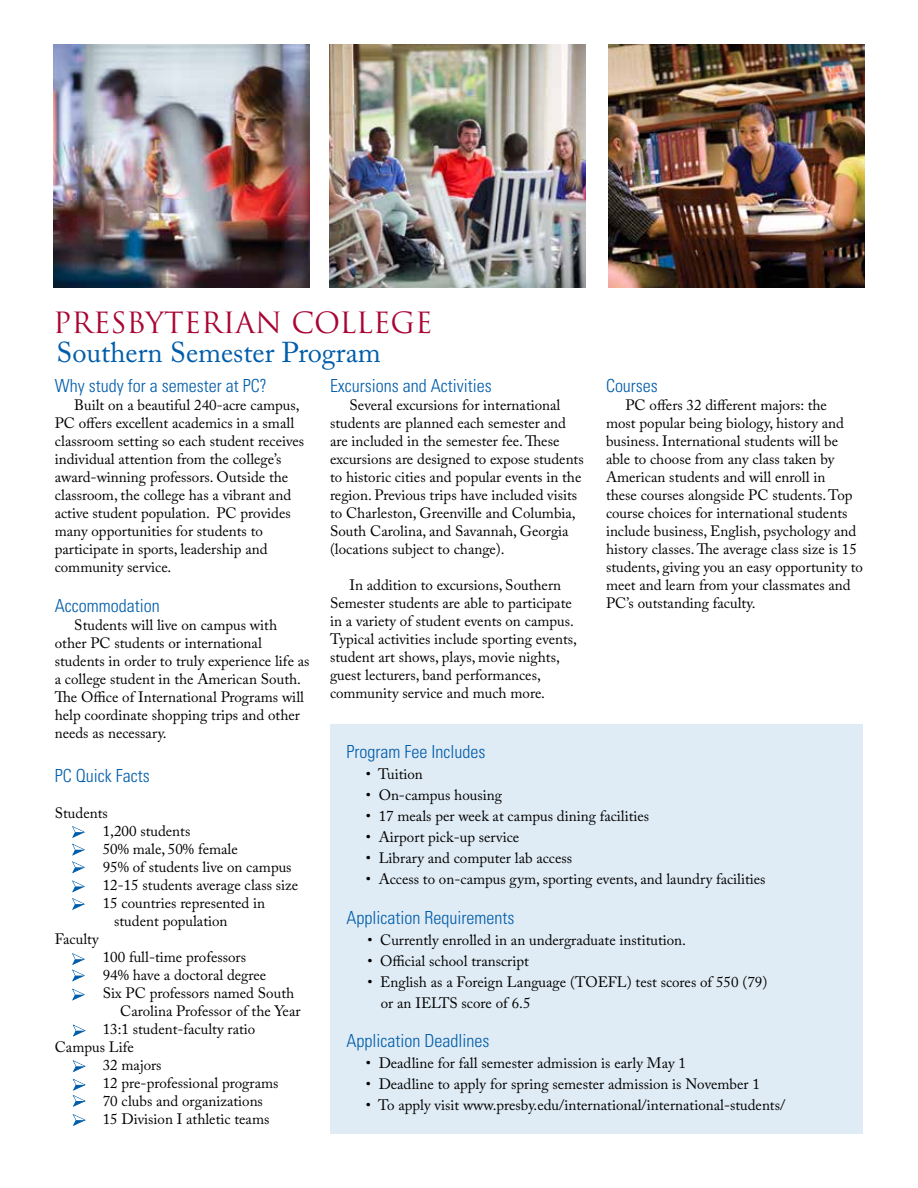
<style>
.page{position:relative;width:918px;height:1188px;background:#fff}
.page>*{position:absolute;margin:0;border:0;box-sizing:border-box;transform-origin:0 0}
.t1{font:28.5px "Adobe Caslon Pro";color:#005daa}
.t2{font:28.5px "Trajan";color:#a90533}
.t3{font:300 condensed 18px "Univers";color:#005daa}
.t4{font:15px/18px "Adobe Caslon Pro";color:#000}
</style>
<div class="page">
<div style="left:330px;top:724px;width:532px;height:410px;background:#e0ecf5"></div>
<img style="left:53px;top:45px;width:257px;height:242px">
<img style="left:329px;top:45px;width:257px;height:242px">
<img style="left:608px;top:45px;width:257px;height:242px">
<svg style="left:72px;top:826px;width:13px;height:48px"></svg>
<svg style="left:72px;top:880px;width:13px;height:30px"></svg>
<svg style="left:72px;top:953px;width:13px;height:29px"></svg>
<svg style="left:72px;top:988px;width:13px;height:13px"></svg>
<svg style="left:72px;top:1024px;width:14px;height:13px"></svg>
<svg style="left:72px;top:1060px;width:14px;height:12px"></svg>
<svg style="left:72px;top:1079px;width:14px;height:28px"></svg>
<svg style="left:72px;top:1114px;width:14px;height:12px"></svg>
<h1 class="t2" style="left:53px;top:305px;width:381px">PRESBYTERIAN COLLEGE</h1>
<h1 class="t1" style="left:56px;top:335px;width:326px">Southern Semester Program</h1>
<p class="t3" style="left:55px;top:375px;width:213px">Why study for a semester at PC?</p>
<p class="t4" style="left:55px;top:396px;width:251px;text-indent:20px">Built on a beautiful 240-acre campus, PC offers excellent academics in a small classroom setting so each student receives individual attention from the college’s award-winning professors. Outside the classroom, the college has a vibrant and active student population. PC provides many opportunities for students to participate in sports, leadership and community service.</p>
<p class="t3" style="left:55px;top:594px;width:106px">Accommodation</p>
<p class="t4" style="left:55px;top:615px;width:256px;text-indent:20px">Students will live on campus with other PC students or international students in order to truly experience life as a college student in the American South.<br>The Office of International Programs will help coordinate shopping trips and other needs as necessary.</p>
<p class="t3" style="left:330px;top:375px;width:163px">Excursions and Activities</p>
<p class="t4" style="left:330px;top:396px;width:255px;text-indent:20px">Several excursions for international students are planned each semester and are included in the semester fee. These excursions are designed to expose students to historic cities and popular events in the region. Previous trips have included visits to Charleston, Greenville and Columbia, South Carolina, and Savannah, Georgia (locations subject to change).</p>
<p class="t4" style="left:330px;top:576px;width:249px;text-indent:20px">In addition to excursions, Southern Semester students are able to participate in a variety of student events on campus.<br>Typical activities include sporting events, student art shows, plays, movie nights, guest lecturers, band performances, community service and much more.</p>
<p class="t3" style="left:606px;top:375px;width:53px">Courses</p>
<p class="t4" style="left:606px;top:396px;width:258px;text-indent:20px">PC offers 32 different majors: the<br>most popular being biology, history and business. International students will be able to choose from any class taken by American students and will enroll in<br>these courses alongside PC students. Top course choices for international students include business, English, psychology and history classes. The average class size is 15 students, giving you an easy opportunity to meet and learn from your classmates and PC’s outstanding faculty.</p>
<p class="t3" style="left:55px;top:765px;width:96px">PC Quick Facts</p>
<p class="t4" style="left:55px;top:804px;width:55px">Students</p>
<p class="t4" style="left:103px;top:822px;width:89px">1,200 students</p>
<p class="t4" style="left:103px;top:840px;width:137px">50% male, 50% female</p>
<p class="t4" style="left:103px;top:858px;width:190px">95% of students live on campus</p>
<p class="t4" style="left:103px;top:876px;width:197px">12-15 students average class size</p>
<p class="t4" style="left:103px;top:894px;width:164px">15 countries represented in</p>
<p class="t4" style="left:114px;top:912px;width:115px">student population</p>
<p class="t4" style="left:55px;top:930px;width:45px">Faculty</p>
<p class="t4" style="left:103px;top:948px;width:145px">100 full-time professors</p>
<p class="t4" style="left:103px;top:966px;width:165px">94% have a doctoral degree</p>
<p class="t4" style="left:103px;top:984px;width:193px">Six PC professors named South</p>
<p class="t4" style="left:120px;top:1002px;width:182px">Carolina Professor of the Year</p>
<p class="t4" style="left:103px;top:1020px;width:154px">13:1 student-faculty ratio</p>
<p class="t4" style="left:55px;top:1038px;width:81px">Campus Life</p>
<p class="t4" style="left:103px;top:1056px;width:60px">32 majors</p>
<p class="t4" style="left:103px;top:1074px;width:177px">12 pre-professional programs</p>
<p class="t4" style="left:103px;top:1092px;width:162px">70 clubs and organizations</p>
<p class="t4" style="left:103px;top:1110px;width:168px">15 Division I athletic teams</p>
<p class="t3" style="left:346px;top:741px;width:140px">Program Fee Includes</p>
<p class="t4" style="left:366px;top:765px;width:58px">• Tuition</p>
<p class="t4" style="left:366px;top:786px;width:138px">• On-campus housing</p>
<p class="t4" style="left:366px;top:807px;width:285px">• 17 meals per week at campus dining facilities</p>
<p class="t4" style="left:366px;top:828px;width:155px">• Airport pick-up service</p>
<p class="t4" style="left:366px;top:849px;width:208px">• Library and computer lab access</p>
<p class="t4" style="left:366px;top:870px;width:401px">• Access to on-campus gym, sporting events, and laundry facilities</p>
<p class="t3" style="left:346px;top:906px;width:169px">Application Requirements</p>
<p class="t4" style="left:367px;top:930px;width:320px">• Currently enrolled in an undergraduate institution.</p>
<p class="t4" style="left:367px;top:951px;width:163px">• Official school transcript</p>
<p class="t4" style="left:381px;top:971px;width:388px;line-height:21px;text-indent:-13px">• English as a Foreign Language (TOEFL) test scores of 550 (79) or an IELTS score of 6.5</p>
<p class="t3" style="left:346px;top:1030px;width:144px">Application Deadlines</p>
<p class="t4" style="left:366px;top:1054px;width:321px">• Deadline for fall semester admission is early May 1</p>
<p class="t4" style="left:366px;top:1075px;width:396px">• Deadline to apply for spring semester admission is November 1</p>
<p class="t4" style="left:366px;top:1096px;width:421px">• To apply visit www.presby.edu/international/international-students/</p>
</div>
